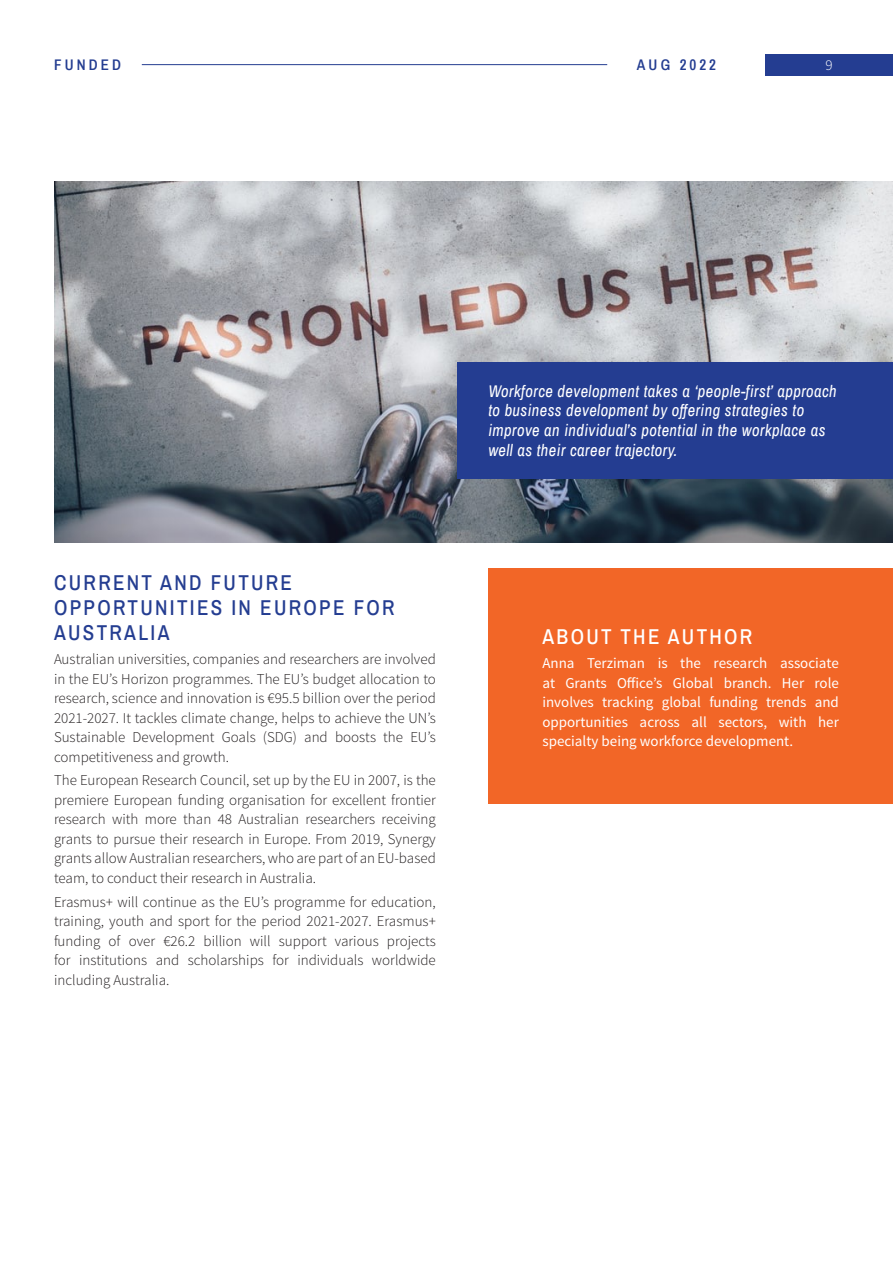
<style>
.page{position:relative;width:893px;height:1263px;background:#fff}
.page>*{position:absolute;margin:0;border:0;box-sizing:border-box;transform-origin:0 0}
.Article_Heading{font:500 21px/25.2px "Archivo Narrow";letter-spacing:.11em;color:#243d91}
.About_the_Author{font:500 21px "Archivo Narrow";letter-spacing:.11em;color:#fff}
.Callout_Caption{font:italic 16.5px/19.8px "Archivo Narrow";letter-spacing:.025em;color:#fff}
.Article_Pg{font:300 15px/19.5px "Source Sans Pro";color:#231f20;text-align:justify}
.About_the_Author_Pg{font:15px/19.5px "Source Sans Pro";color:#fff;text-align:justify}
.t1{font:600 15px "Archivo Narrow";letter-spacing:.21em;color:#243d91}
.t2{font:300 15px "Source Sans Pro";color:#fff}
</style>
<div class="page">
<div style="left:765px;top:54px;width:128px;height:21px;background:#243d91"></div>
<hr style="left:142px;top:64px;width:465px;height:1px;background:#243d91">
<div style="left:488px;top:568px;width:405px;height:236px;background:#f26627"></div>
<img style="left:54px;top:182px;width:839px;height:361px">
<div style="left:457px;top:362px;width:436px;height:117px;background:#243d91"></div>
<p class="t1" style="left:54px;top:54px;width:68px">FUNDED</p>
<p class="t1" style="left:637px;top:54px;width:81px">AUG 2022</p>
<p class="t2" style="left:826px;top:56px;width:9px">9</p>
<p class="Article_Heading" style="left:54px;top:569px;width:342px">CURRENT AND FUTURE<br>OPPORTUNITIES IN EUROPE FOR<br>AUSTRALIA</p>
<p class="Article_Pg" style="left:54px;top:649px;width:383px">Australian universities, companies and researchers are involved in the EU’s Horizon programmes. The EU’s budget allocation to research, science and innovation is €95.5 billion over the period 2021-2027. It tackles climate change, helps to achieve the UN’s Sustainable Development Goals (SDG) and boosts the EU’s competitiveness and growth.</p>
<p class="Article_Pg" style="left:54px;top:771px;width:383px">The European Research Council, set up by the EU in 2007, is the premiere European funding organisation for excellent frontier research with more than 48 Australian researchers receiving grants to pursue their research in Europe. From 2019, Synergy grants allow Australian researchers, who are part of an EU-based team, to conduct their research in Australia.</p>
<p class="Article_Pg" style="left:54px;top:892px;width:383px">Erasmus+ will continue as the EU’s programme for education, training, youth and sport for the period 2021-2027. Erasmus+ funding of over €26.2 billion will support various projects for institutions and scholarships for individuals worldwide including Australia.</p>
<p class="Callout_Caption" style="left:488px;top:381px;width:350px">Workforce development takes a ‘people-first’ approach to business development by offering strategies to improve an individual’s potential in the workplace as well as their career trajectory.</p>
<p class="About_the_Author" style="left:542px;top:622px;width:211px">ABOUT THE AUTHOR</p>
<p class="About_the_Author_Pg" style="left:542px;top:653px;width:298px">Anna Terziman is the research associate at Grants Office’s Global branch. Her role involves tracking global funding trends and opportunities across all sectors, with her specialty being workforce development.</p>
</div>
